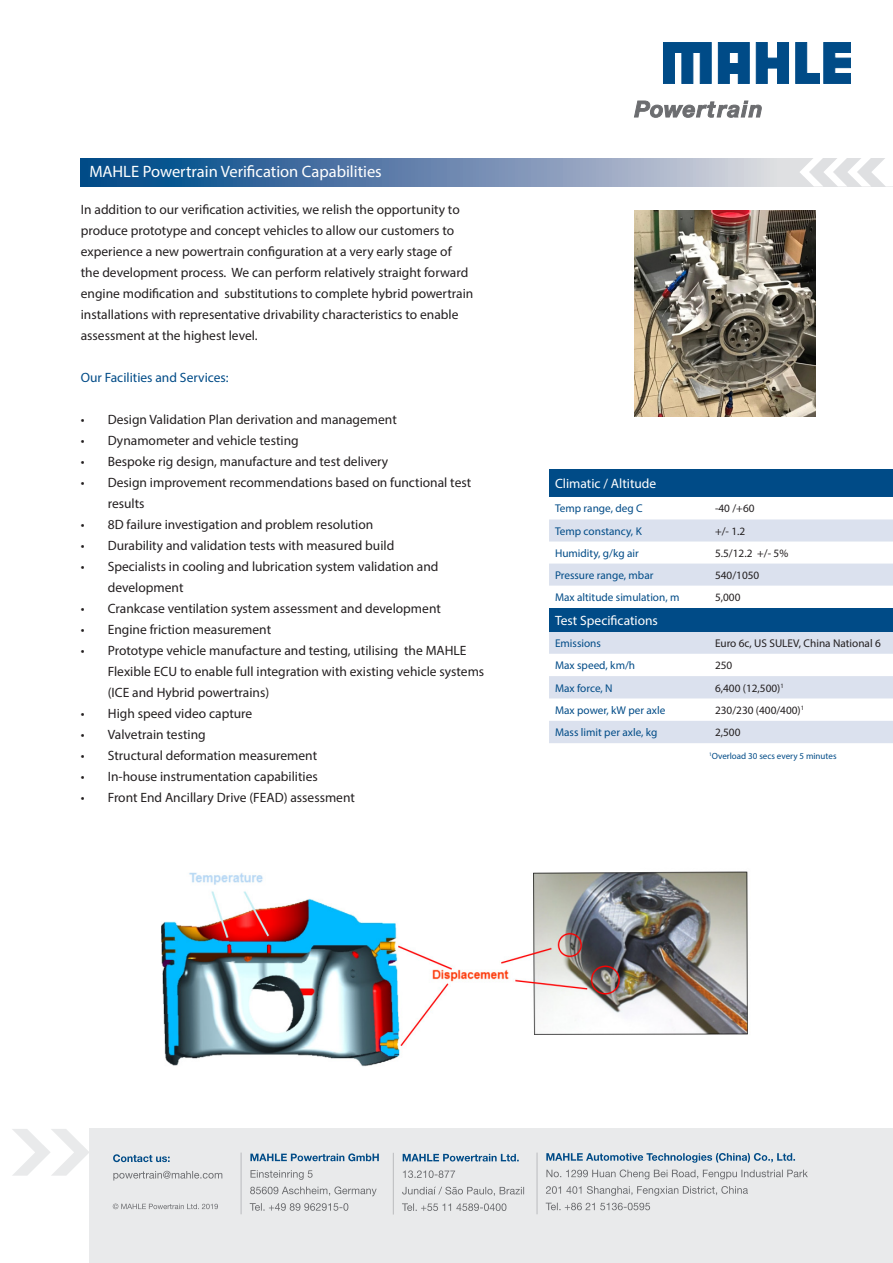
<style>
.page{position:relative;width:893px;height:1263px;background:#fff}
.page>*{position:absolute;margin:0;border:0;box-sizing:border-box;transform-origin:0 0}
.t1{font:16.5px "Myriad Pro";color:#fff}
.t2{font:13.5px/21px "Myriad Pro";color:#231f20}
.t3{font:13.5px "Myriad Pro";color:#fff}
.t4{font:13.5px "Myriad Pro";color:#004b87}
.t5{font:11.25px "Myriad Pro";color:#004b87}
.t6{font:11.25px "Myriad Pro";color:#231f20}
.t7{font:9px "Myriad Pro";color:#004b87}
</style>
<div class="page">
<svg style="left:634px;top:101px;width:127px;height:16px"></svg>
<svg style="left:663px;top:42px;width:48px;height:41px"></svg>
<svg style="left:756px;top:42px;width:32px;height:41px"></svg>
<svg style="left:796px;top:42px;width:54px;height:41px"></svg>
<svg style="left:718px;top:42px;width:31px;height:41px"></svg>
<img style="left:161px;top:871px;width:587px;height:196px">
<svg style="left:81px;top:158px;width:718px;height:28px;background:#6a8bb1"></svg>
<div style="left:549px;top:470px;width:344px;height:27px;background:#004b87"></div>
<svg style="left:549px;top:519px;width:344px;height:224px;fill:#dbe1ee"></svg>
<div style="left:549px;top:608px;width:344px;height:23px;background:#004b87"></div>
<img style="left:634px;top:210px;width:181px;height:207px">
<svg style="left:799px;top:158px;width:86px;height:28px"></svg>
<div style="left:90px;top:1129px;width:803px;height:134px;background:#e9eaeb"></div>
<svg style="left:12px;top:1129px;width:78px;height:47px"></svg>
<svg style="left:113px;top:1171px;width:109px;height:9px"></svg>
<svg style="left:113px;top:1154px;width:57px;height:8px"></svg>
<svg style="left:546px;top:1203px;width:104px;height:7px"></svg>
<svg style="left:546px;top:1186px;width:202px;height:10px"></svg>
<svg style="left:546px;top:1169px;width:262px;height:10px"></svg>
<svg style="left:546px;top:1153px;width:249px;height:10px"></svg>
<hr style="left:241px;top:1152px;width:1px;height:62px;background:#bcbdc0">
<svg style="left:113px;top:1203px;width:105px;height:6px"></svg>
<hr style="left:393px;top:1153px;width:1px;height:61px;background:#bcbdc0">
<svg style="left:250px;top:1203px;width:98px;height:8px"></svg>
<svg style="left:250px;top:1186px;width:127px;height:10px"></svg>
<svg style="left:251px;top:1170px;width:62px;height:10px"></svg>
<svg style="left:250px;top:1153px;width:129px;height:8px"></svg>
<hr style="left:536px;top:1152px;width:2px;height:62px;background:#bcbdc0">
<svg style="left:402px;top:1203px;width:104px;height:8px"></svg>
<svg style="left:402px;top:1187px;width:122px;height:9px"></svg>
<svg style="left:403px;top:1170px;width:52px;height:8px"></svg>
<svg style="left:403px;top:1154px;width:116px;height:7px"></svg>
<p class="t1" style="left:89px;top:161px;width:294px">MAHLE Powertrain Verification Capabilities</p>
<p class="t2" style="left:81px;top:198px;width:394px">In addition to our verification activities, we relish the opportunity to produce prototype and concept vehicles to allow our customers to experience a new powertrain configuration at a very early stage of the development process. We can perform relatively straight forward engine modification and substitutions to complete hybrid powertrain installations with representative drivability characteristics to enable assessment at the highest level.</p>
<p class="t4" style="left:81px;top:369px;width:149px">Our Facilities and Services:</p>
<p class="t2" style="left:81px;top:408px;width:317px">• Design Validation Plan derivation and management</p>
<p class="t2" style="left:81px;top:429px;width:219px">• Dynamometer and vehicle testing</p>
<p class="t2" style="left:81px;top:450px;width:309px">• Bespoke rig design, manufacture and test delivery</p>
<p class="t2" style="left:108px;top:471px;width:365px;text-indent:-27px">• Design improvement recommendations based on functional test results</p>
<p class="t2" style="left:81px;top:513px;width:294px">• 8D failure investigation and problem resolution</p>
<p class="t2" style="left:81px;top:534px;width:315px">• Durability and validation tests with measured build</p>
<p class="t2" style="left:108px;top:555px;width:332px;text-indent:-27px">• Specialists in cooling and lubrication system validation and development</p>
<p class="t2" style="left:81px;top:597px;width:362px">• Crankcase ventilation system assessment and development</p>
<p class="t2" style="left:81px;top:618px;width:192px">• Engine friction measurement</p>
<p class="t2" style="left:108px;top:639px;width:378px;text-indent:-27px">• Prototype vehicle manufacture and testing, utilising the MAHLE<br>Flexible ECU to enable full integration with existing vehicle systems (ICE and Hybrid powertrains)</p>
<p class="t2" style="left:81px;top:702px;width:173px">• High speed video capture</p>
<p class="t2" style="left:81px;top:723px;width:126px">• Valvetrain testing</p>
<p class="t2" style="left:81px;top:744px;width:238px">• Structural deformation measurement</p>
<p class="t2" style="left:81px;top:765px;width:239px">• In-house instrumentation capabilities</p>
<p class="t2" style="left:81px;top:786px;width:276px">• Front End Ancillary Drive (FEAD) assessment</p>
<p class="t3" style="left:555px;top:476px;width:103px">Climatic / Altitude</p>
<p class="t5" style="left:555px;top:502px;width:89px">Temp range, deg C</p>
<p class="t6" style="left:715px;top:502px;width:41px">-40 /+60</p>
<p class="t5" style="left:555px;top:524px;width:88px">Temp constancy, K</p>
<p class="t6" style="left:715px;top:524px;width:32px">+/- 1.2</p>
<p class="t5" style="left:555px;top:546px;width:85px">Humidity, g/kg air</p>
<p class="t6" style="left:715px;top:546px;width:75px">5.5/12.2 +/- 5%</p>
<p class="t5" style="left:555px;top:568px;width:100px">Pressure range, mbar</p>
<p class="t6" style="left:715px;top:568px;width:46px">540/1050</p>
<p class="t5" style="left:555px;top:590px;width:126px">Max altitude simulation, m</p>
<p class="t6" style="left:715px;top:590px;width:27px">5,000</p>
<p class="t3" style="left:555px;top:612px;width:104px">Test Specifications</p>
<p class="t5" style="left:555px;top:636px;width:47px">Emissions</p>
<p class="t6" style="left:715px;top:636px;width:167px">Euro 6c, US SULEV, China National 6</p>
<p class="t5" style="left:555px;top:658px;width:82px">Max speed, km/h</p>
<p class="t6" style="left:715px;top:658px;width:19px">250</p>
<p class="t5" style="left:555px;top:681px;width:59px">Max force, N</p>
<p class="t6" style="left:715px;top:681px;width:70px">6,400 (12,500)<sup>1</sup></p>
<p class="t5" style="left:555px;top:703px;width:112px">Max power, kW per axle</p>
<p class="t6" style="left:715px;top:703px;width:91px">230/230 (400/400)<sup>1</sup></p>
<p class="t5" style="left:555px;top:725px;width:104px">Mass limit per axle, kg</p>
<p class="t6" style="left:715px;top:725px;width:27px">2,500</p>
<p class="t7" style="left:709px;top:751px;width:129px"><sup>1</sup>Overload 30 secs every 5 minutes</p>
</div>
